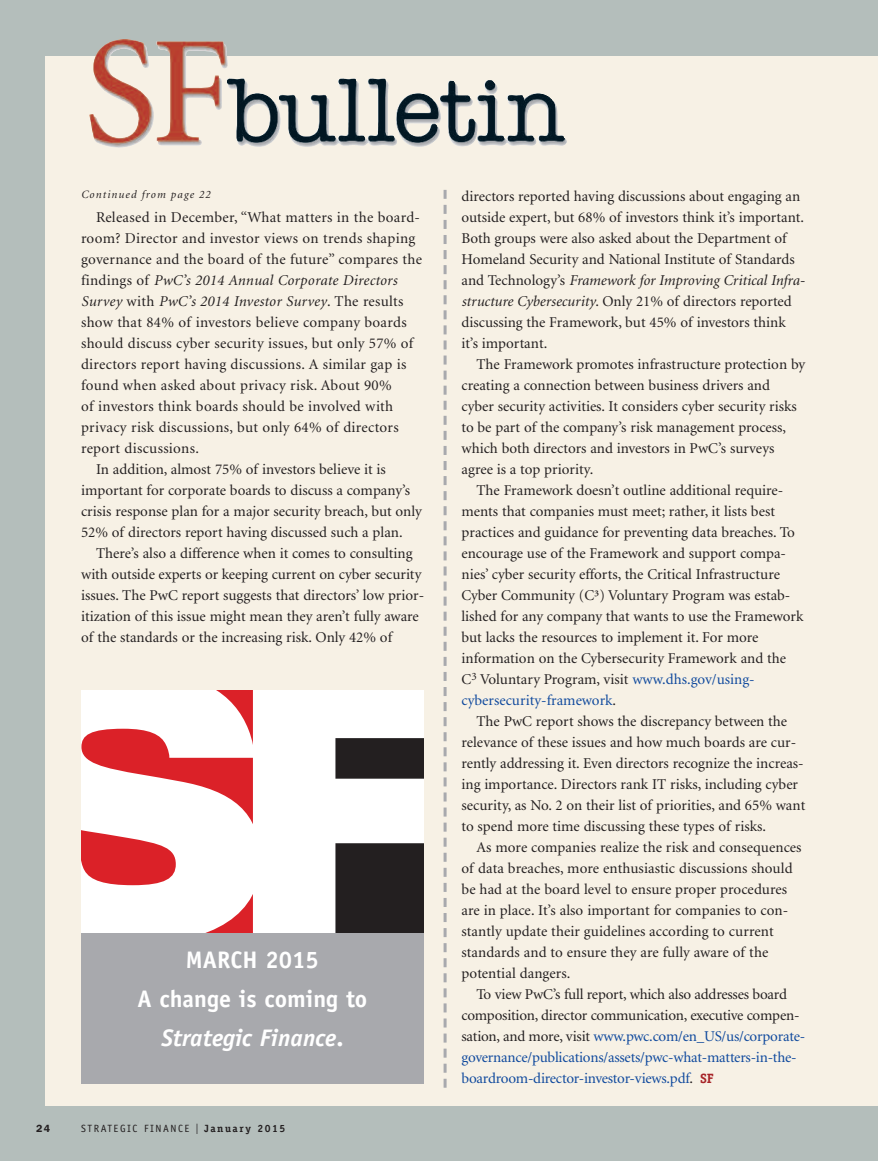
<style>
.page{position:relative;width:878px;height:1161px;background:#b4bebb}
.page>*{position:absolute;margin:0;border:0;box-sizing:border-box;transform-origin:0 0}
.t1{font:700 24px/39px "Officina Sans";color:#fff;text-align:center}
.t2{font:15px/21px "Minion";color:#231f20}
.t3{font:15px "Minion";letter-spacing:.02em;color:#231f20}
.t4{font:15px/21px "Minion";letter-spacing:-.015em;color:#0f499d}
.t5{font:italic 15px "Minion";letter-spacing:.02em;color:#231f20}
.t6{font:italic 11.25px "Minion";letter-spacing:.1em;color:#231f20}
.t7{font:10.5px "Officina Sans";letter-spacing:.15em;color:#231f20}
.t8{font:600 10.5px "Franklin Gothic";color:#231f20}
.s1{font-style:normal}
.s2{font-style:italic}
.s3{font-family:"Franklin Gothic";font-size:15px}
.s4{font-family:"Officina Serif";font-weight:700}
.s5{color:#0f499d}
.s6{color:#231f20}
.s7{font-family:"Officina Serif";font-weight:700;font-size:13.5px;color:#a72428}
</style>
<div class="page">
<div style="left:45px;top:56px;width:833px;height:1050px;background:#f7f1e5"></div>
<img style="left:156px;top:42px;width:192px;height:104px">
<svg style="left:443px;top:190px;width:3px;height:898px"></svg>
<div style="left:81px;top:708px;width:343px;height:376px;background:#a8a9ad"></div>
<svg style="left:260px;top:690px;width:164px;height:242px;background:#bfbebe"></svg>
<svg style="left:81px;top:690px;width:179px;height:242px;background:#f5c3c5"></svg>
<p class="t6" style="left:81px;top:190px;width:131px">Continued from page 22</p>
<p class="t3" style="left:96px;top:211px;width:325px">Released in December, “What matters in the board-</p>
<p class="t3" style="left:81px;top:232px;width:336px">room? Director and investor views on trends shaping</p>
<p class="t3" style="left:81px;top:253px;width:342px">governance and the board of the future” compares the</p>
<p class="t5" style="left:81px;top:274px;width:318px"><span class="s1">findings of</span> PwC’s 2014 Annual Corporate Directors</p>
<p class="t5" style="left:81px;top:295px;width:324px">Survey <span class="s1">with</span> PwC’s 2014 Investor Survey<span class="s1">. The results</span></p>
<p class="t3" style="left:81px;top:316px;width:327px">show that 84% of investors believe company boards</p>
<p class="t3" style="left:81px;top:337px;width:334px">should discuss cyber security issues, but only 57% of</p>
<p class="t3" style="left:81px;top:358px;width:327px">directors report having discussions. A similar gap is</p>
<p class="t3" style="left:81px;top:379px;width:312px">found when asked about privacy risk. About 90%</p>
<p class="t3" style="left:81px;top:400px;width:314px">of investors think boards should be involved with</p>
<p class="t3" style="left:81px;top:421px;width:319px">privacy risk discussions, but only 64% of directors</p>
<p class="t3" style="left:81px;top:442px;width:119px">report discussions.</p>
<p class="t2" style="left:96px;top:460px;width:291px">In addition, almost 75% of investors believe it is</p>
<p class="t2" style="left:81px;top:481px;width:331px">important for corporate boards to discuss a company’s</p>
<p class="t2" style="left:81px;top:502px;width:342px">crisis response plan for a major security breach, but only</p>
<p class="t2" style="left:81px;top:523px;width:323px">52% of directors report having discussed such a plan.</p>
<p class="t2" style="left:96px;top:544px;width:318px">There’s also a difference when it comes to consulting</p>
<p class="t2" style="left:81px;top:565px;width:342px">with outside experts or keeping current on cyber security</p>
<p class="t2" style="left:81px;top:586px;width:345px">issues. The PwC report suggests that directors’ low prior-</p>
<p class="t2" style="left:81px;top:607px;width:339px">itization of this issue might mean they aren’t fully aware</p>
<p class="t2" style="left:81px;top:628px;width:312px">of the standards or the increasing risk. Only 42% of</p>
<h1 class="t1" style="left:137px;top:942px;width:231px">MARCH 2015<br>A change is coming to<br><span class="s2">Strategic Finance</span>.</h1>
<p class="t8" style="left:36px;top:1125px;width:16px">24</p>
<p class="t7" style="left:81px;top:1125px;width:206px">STRATEGIC FINANCE <span class="s3">I</span> <span class="s4">January 2015</span></p>
<p class="t2" style="left:461px;top:187px;width:345px">directors reported having discussions about engaging an outside expert, but 68% of investors think it’s important.<br>Both groups were also asked about the Department of Homeland Security and National Institute of Standards and Technology’s <span class="s2">Framework for Improving Critical Infra&shy;structure Cybersecurity</span>. Only 21% of directors reported discussing the Framework, but 45% of investors think it’s important.</p>
<p class="t2" style="left:461px;top:355px;width:345px;text-indent:15px">The Framework promotes infrastructure protection by creating a connection between business drivers and cyber security activities. It considers cyber security risks to be part of the company’s risk management process, which both directors and investors in PwC’s surveys agree is a top priority.</p>
<p class="t2" style="left:461px;top:481px;width:343px;text-indent:15px">The Framework doesn’t outline additional require&shy;ments that companies must meet; rather, it lists best practices and guidance for preventing data breaches. To encourage use of the Framework and support compa&shy;nies’ cyber security efforts, the Critical Infrastructure Cyber Community (C³) Voluntary Program was estab&shy;lished for any company that wants to use the Framework but lacks the resources to implement it. For more information on the Cybersecurity Framework and the C<sup>3</sup> Voluntary Program, visit <span class="s5">www.dhs.gov/using&shy;cybersecurity-framework</span>.</p>
<p class="t2" style="left:461px;top:712px;width:345px;text-indent:15px">The PwC report shows the discrepancy between the relevance of these issues and how much boards are cur&shy;rently addressing it. Even directors recognize the increas&shy;ing importance. Directors rank IT risks, including cyber security, as No. 2 on their list of priorities, and 65% want to spend more time discussing these types of risks.</p>
<p class="t2" style="left:461px;top:838px;width:341px;text-indent:15px">As more companies realize the risk and consequences of data breaches, more enthusiastic discussions should be had at the board level to ensure proper procedures are in place. It’s also important for companies to con&shy;stantly update their guidelines according to current standards and to ensure they are fully aware of the potential dangers.</p>
<p class="t4" style="left:461px;top:985px;width:345px;text-indent:15px"><span class="s6">To view PwC’s full report, which also addresses board composition, director communication, executive compen&shy;sation, and more, visit</span> www.pwc.com/en_US/us/corporate&shy;governance/publications/assets/pwc-what-matters-in-the&shy;boardroom-director-investor-views.pdf<span class="s6">.</span> <span class="s7">SF</span></p>
</div>
